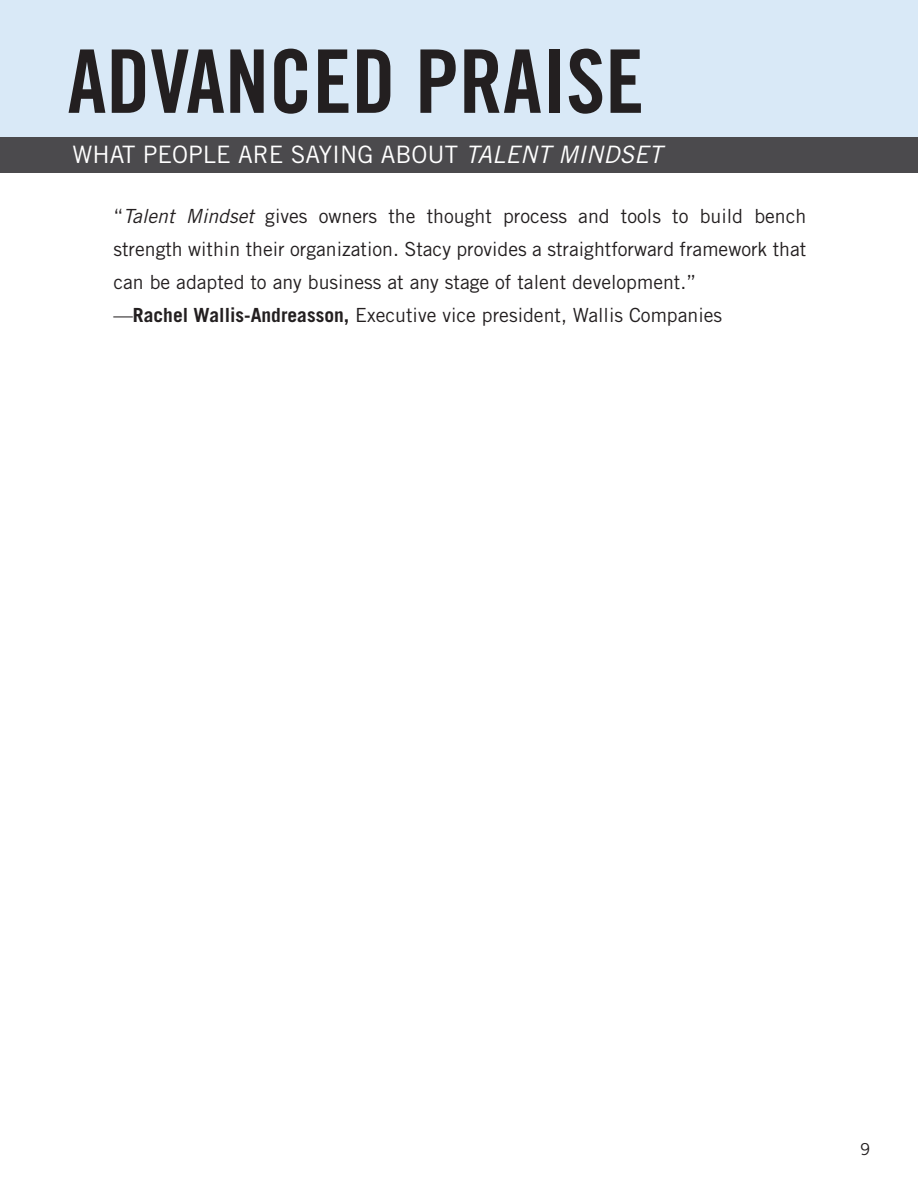
<style>
.page{position:relative;width:918px;height:1188px;background:#fff}
.page>*{position:absolute;margin:0;border:0;box-sizing:border-box;transform-origin:0 0}
.t1{font:87.75px "Trade Gothic Bold Cond Twenty";color:#231f20}
.t2{font:24px "Trade Gothic";color:#fff}
.t3{font:19.5px/33px "Trade Gothic";color:#231f20}
.t4{font:16.5px "Trade Gothic";color:#231f20}
.s1{font-style:italic}
.s2{font-weight:700}
</style>
<div class="page">
<div style="left:0;top:0;width:918px;height:137px;background:#d9e9f7"></div>
<div style="left:0;top:137px;width:918px;height:36px;background:#4b4a4d"></div>
<h1 class="t1" style="left:68px;top:28px;width:578px">ADVANCED PRAISE</h1>
<p class="t2" style="left:72px;top:140px;width:591px">WHAT PEOPLE ARE SAYING ABOUT <span class="s1">TALENT MINDSET</span></p>
<p class="t3" style="left:113px;top:199px;width:694px">“<span class="s1">Talent Mindset</span> gives owners the thought process and tools to build bench strength within their organization. Stacy provides a straightforward framework that can be adapted to any business at any stage of talent development.”<br>—<span class="s2">Rachel Wallis-Andreasson,</span> Executive vice president, Wallis Companies</p>
<p class="t4" style="left:860px;top:1139px;width:12px">9</p>
</div>
